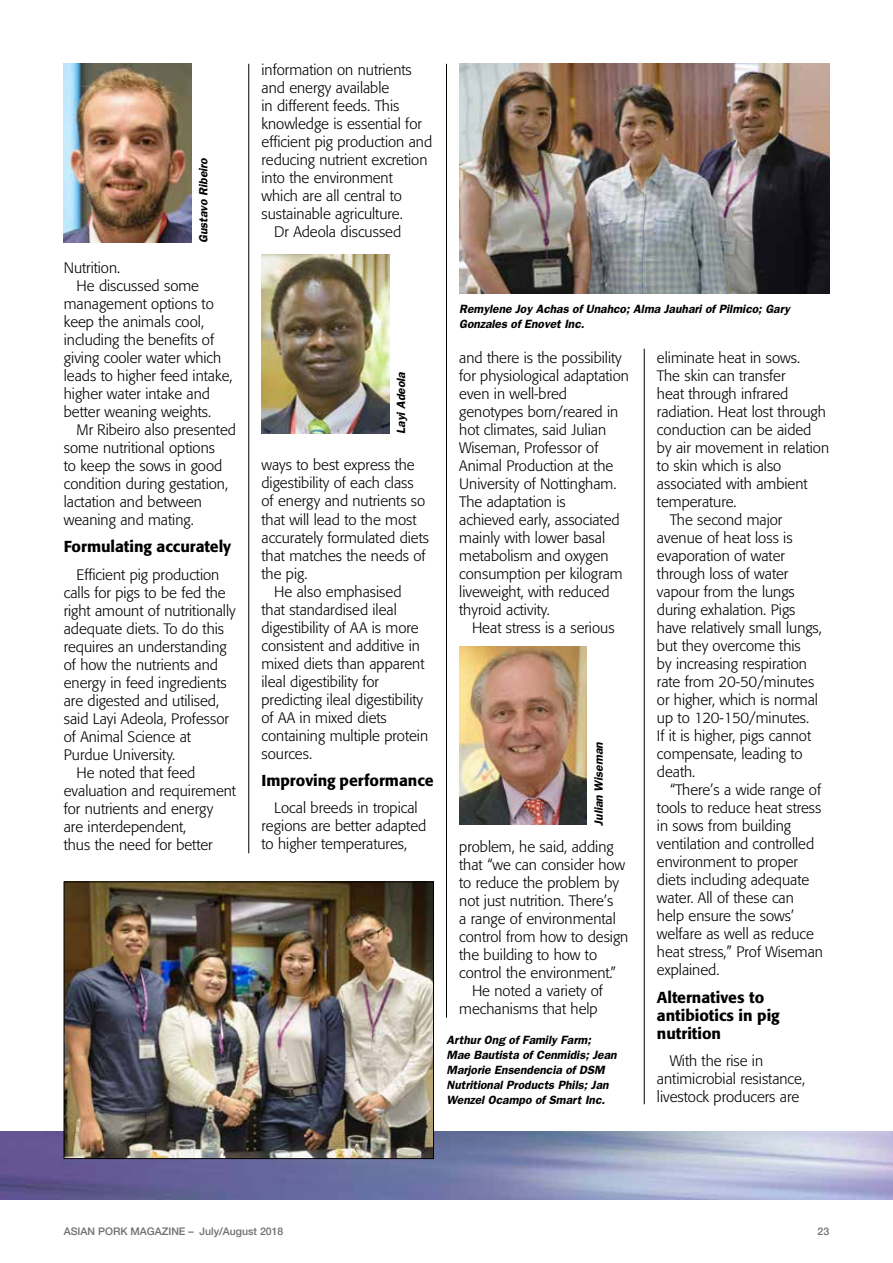
<style>
.page{position:relative;width:893px;height:1263px;background:#fff}
.page>*{position:absolute;margin:0;border:0;box-sizing:border-box;transform-origin:0 0}
.t1{font:500 15.75px/18px "Formata";color:#000}
.t2{font:300 15px/18px "Formata";color:#000}
.t3{font:italic 600 12px/15px "Franklin Gothic";color:#000}
.t4{font:500 10.5px "Helvetica Neue LT";color:#6d6e71}
</style>
<div class="page">
<img style="left:0;top:1131px;width:893px;height:68px">
<img style="left:64px;top:64px;width:127px;height:178px">
<img style="left:261px;top:254px;width:128px;height:179px">
<img style="left:459px;top:646px;width:128px;height:179px">
<img style="left:66px;top:884px;width:366px;height:273px">
<div style="left:64px;top:882px;width:370px;height:277px;border:1px solid #000"></div>
<img style="left:459px;top:64px;width:370px;height:229px">
<hr style="left:248px;top:64px;width:1px;height:789px;background:#000">
<hr style="left:446px;top:64px;width:1px;height:954px;background:#000">
<hr style="left:644px;top:349px;width:1px;height:755px;background:#000">
<p class="t3" style="left:195px;top:243px;width:87px;rotate:-90deg">Gustavo Ribeiro</p>
<p class="t2" style="left:64px;top:259px;width:58px">Nutrition.</p>
<p class="t2" style="left:77px;top:277px;width:124px">He discussed some</p>
<p class="t2" style="left:64px;top:295px;width:152px">management options to</p>
<p class="t2" style="left:64px;top:313px;width:142px">keep the animals cool,</p>
<p class="t2" style="left:64px;top:331px;width:152px">including the benefits of</p>
<p class="t2" style="left:64px;top:349px;width:159px">giving cooler water which</p>
<p class="t2" style="left:64px;top:367px;width:170px">leads to higher feed intake,</p>
<p class="t2" style="left:64px;top:385px;width:148px">higher water intake and</p>
<p class="t2" style="left:64px;top:403px;width:149px">better weaning weights.</p>
<p class="t2" style="left:77px;top:421px;width:161px">Mr Ribeiro also presented</p>
<p class="t2" style="left:64px;top:439px;width:153px">some nutritional options</p>
<p class="t2" style="left:64px;top:457px;width:160px">to keep the sows in good</p>
<p class="t2" style="left:64px;top:475px;width:166px">condition during gestation,</p>
<p class="t2" style="left:64px;top:493px;width:140px">lactation and between</p>
<p class="t2" style="left:64px;top:511px;width:132px">weaning and mating.</p>
<p class="t1" style="left:64px;top:537px;width:169px">Formulating accurately</p>
<p class="t2" style="left:77px;top:565px;width:144px">Efficient pig production</p>
<p class="t2" style="left:64px;top:583px;width:163px">calls for pigs to be fed the</p>
<p class="t2" style="left:64px;top:601px;width:173px">right amount of nutritionally</p>
<p class="t2" style="left:64px;top:619px;width:162px">adequate diets. To do this</p>
<p class="t2" style="left:64px;top:637px;width:164px">requires an understanding</p>
<p class="t2" style="left:64px;top:655px;width:156px">of how the nutrients and</p>
<p class="t2" style="left:64px;top:673px;width:164px">energy in feed ingredients</p>
<p class="t2" style="left:64px;top:691px;width:157px">are digested and utilised,</p>
<p class="t2" style="left:64px;top:709px;width:167px">said Layi Adeola, Professor</p>
<p class="t2" style="left:64px;top:727px;width:129px">of Animal Science at</p>
<p class="t2" style="left:64px;top:745px;width:113px">Purdue University.</p>
<p class="t2" style="left:77px;top:763px;width:120px">He noted that feed</p>
<p class="t2" style="left:64px;top:781px;width:174px">evaluation and requirement</p>
<p class="t2" style="left:64px;top:799px;width:151px">for nutrients and energy</p>
<p class="t2" style="left:64px;top:817px;width:124px">are interdependent,</p>
<p class="t2" style="left:64px;top:835px;width:150px">thus the need for better</p>
<p class="t2" style="left:262px;top:61px;width:152px">information on nutrients</p>
<p class="t2" style="left:262px;top:79px;width:129px">and energy available</p>
<p class="t2" style="left:262px;top:97px;width:139px">in different feeds. This</p>
<p class="t2" style="left:262px;top:115px;width:162px">knowledge is essential for</p>
<p class="t2" style="left:262px;top:133px;width:172px">efficient pig production and</p>
<p class="t2" style="left:262px;top:151px;width:168px">reducing nutrient excretion</p>
<p class="t2" style="left:262px;top:169px;width:133px">into the environment</p>
<p class="t2" style="left:262px;top:187px;width:142px">which are all central to</p>
<p class="t2" style="left:262px;top:205px;width:143px">sustainable agriculture.</p>
<p class="t2" style="left:274px;top:223px;width:128px">Dr Adeola discussed</p>
<p class="t3" style="left:393px;top:434px;width:63px;rotate:-90deg">Layi Adeola</p>
<p class="t2" style="left:261px;top:456px;width:155px">ways to best express the</p>
<p class="t2" style="left:261px;top:474px;width:154px">digestibility of each class</p>
<p class="t2" style="left:261px;top:492px;width:165px">of energy and nutrients so</p>
<p class="t2" style="left:261px;top:510px;width:157px">that will lead to the most</p>
<p class="t2" style="left:261px;top:528px;width:169px">accurately formulated diets</p>
<p class="t2" style="left:261px;top:546px;width:166px">that matches the needs of</p>
<p class="t2" style="left:261px;top:564px;width:47px">the pig.</p>
<p class="t2" style="left:274px;top:582px;width:129px">He also emphasised</p>
<p class="t2" style="left:261px;top:600px;width:137px">that standardised ileal</p>
<p class="t2" style="left:261px;top:618px;width:159px">digestibility of AA is more</p>
<p class="t2" style="left:261px;top:636px;width:160px">consistent and additive in</p>
<p class="t2" style="left:261px;top:654px;width:164px">mixed diets than apparent</p>
<p class="t2" style="left:261px;top:672px;width:119px">ileal digestibility for</p>
<p class="t2" style="left:261px;top:690px;width:163px">predicting ileal digestibility</p>
<p class="t2" style="left:261px;top:708px;width:127px">of AA in mixed diets</p>
<p class="t2" style="left:261px;top:726px;width:168px">containing multiple protein</p>
<p class="t2" style="left:261px;top:744px;width:52px">sources.</p>
<p class="t1" style="left:261px;top:771px;width:174px">Improving performance</p>
<p class="t2" style="left:262px;top:799px;width:166px;text-indent:13px">Local breeds in tropical regions are better adapted to higher temperatures,</p>
<p class="t3" style="left:459px;top:301px;width:332px">Remylene Joy Achas of Unahco; Alma Jauhari of Pilmico; Gary<br>Gonzales of Enovet Inc.</p>
<p class="t2" style="left:459px;top:349px;width:171px">and there is the possibility for physiological adaptation even in well-bred genotypes born/reared in hot climates, said Julian<br>Wiseman, Professor of<br>Animal Production at the<br>University of Nottingham.<br>The adaptation is<br>achieved early, associated mainly with lower basal metabolism and oxygen consumption per kilogram liveweight, with reduced thyroid activity.</p>
<p class="t2" style="left:472px;top:619px;width:144px">Heat stress is a serious</p>
<p class="t3" style="left:591px;top:826px;width:85px;rotate:-90deg">Julian Wiseman</p>
<p class="t2" style="left:459px;top:838px;width:156px">problem, he said, adding</p>
<p class="t2" style="left:459px;top:856px;width:168px">that “we can consider how</p>
<p class="t2" style="left:459px;top:874px;width:161px">to reduce the problem by</p>
<p class="t2" style="left:459px;top:892px;width:156px">not just nutrition. There’s</p>
<p class="t2" style="left:459px;top:910px;width:158px">a range of environmental</p>
<p class="t2" style="left:459px;top:928px;width:171px">control from how to design</p>
<p class="t2" style="left:459px;top:946px;width:139px">the building to how to</p>
<p class="t2" style="left:459px;top:964px;width:158px">control the environment.”</p>
<p class="t2" style="left:472px;top:982px;width:133px">He noted a variety of</p>
<p class="t2" style="left:459px;top:1000px;width:140px">mechanisms that help</p>
<p class="t3" style="left:446px;top:1032px;width:172px">Arthur Ong of Family Farm;<br>Mae Bautista of Cenmidis; Jean<br>Marjorie Ensendencia of DSM<br>Nutritional Products Phils; Jan<br>Wenzel Ocampo of Smart Inc.</p>
<p class="t2" style="left:657px;top:349px;width:145px">eliminate heat in sows.</p>
<p class="t2" style="left:657px;top:367px;width:130px">The skin can transfer</p>
<p class="t2" style="left:657px;top:385px;width:133px">heat through infrared</p>
<p class="t2" style="left:657px;top:403px;width:170px">radiation. Heat lost through</p>
<p class="t2" style="left:657px;top:421px;width:156px">conduction can be aided</p>
<p class="t2" style="left:657px;top:439px;width:174px">by air movement in relation</p>
<p class="t2" style="left:657px;top:457px;width:126px">to skin which is also</p>
<p class="t2" style="left:657px;top:475px;width:152px">associated with ambient</p>
<p class="t2" style="left:657px;top:493px;width:81px">temperature.</p>
<p class="t2" style="left:670px;top:511px;width:114px">The second major</p>
<p class="t2" style="left:657px;top:529px;width:137px">avenue of heat loss is</p>
<p class="t2" style="left:657px;top:547px;width:129px">evaporation of water</p>
<p class="t2" style="left:657px;top:565px;width:133px">through loss of water</p>
<p class="t2" style="left:657px;top:583px;width:139px">vapour from the lungs</p>
<p class="t2" style="left:657px;top:601px;width:140px">during exhalation. Pigs</p>
<p class="t2" style="left:657px;top:619px;width:167px">have relatively small lungs,</p>
<p class="t2" style="left:657px;top:637px;width:145px">but they overcome this</p>
<p class="t2" style="left:657px;top:655px;width:152px">by increasing respiration</p>
<p class="t2" style="left:657px;top:673px;width:159px">rate from 20-50/minutes</p>
<p class="t2" style="left:657px;top:691px;width:162px">or higher, which is normal</p>
<p class="t2" style="left:657px;top:709px;width:154px">up to 120-150/minutes.</p>
<p class="t2" style="left:657px;top:727px;width:156px">If it is higher, pigs cannot</p>
<p class="t2" style="left:657px;top:745px;width:147px">compensate, leading to</p>
<p class="t2" style="left:657px;top:763px;width:40px">death.</p>
<p class="t2" style="left:670px;top:781px;width:153px">“There’s a wide range of</p>
<p class="t2" style="left:657px;top:799px;width:166px">tools to reduce heat stress</p>
<p class="t2" style="left:657px;top:817px;width:136px">in sows from building</p>
<p class="t2" style="left:657px;top:835px;width:159px">ventilation and controlled</p>
<p class="t2" style="left:657px;top:853px;width:143px">environment to proper</p>
<p class="t2" style="left:657px;top:871px;width:154px">diets including adequate</p>
<p class="t2" style="left:657px;top:889px;width:138px">water. All of these can</p>
<p class="t2" style="left:657px;top:907px;width:139px">help ensure the sows’</p>
<p class="t2" style="left:657px;top:925px;width:158px">welfare as well as reduce</p>
<p class="t2" style="left:657px;top:943px;width:168px">heat stress,” Prof Wiseman</p>
<p class="t2" style="left:657px;top:961px;width:64px">explained.</p>
<p class="t1" style="left:657px;top:988px;width:124px">Alternatives to antibiotics in pig nutrition</p>
<p class="t2" style="left:657px;top:1052px;width:150px;text-indent:13px">With the rise in antimicrobial resistance, livestock producers are</p>
<p class="t4" style="left:64px;top:1225px;width:221px">ASIAN PORK MAGAZINE – July/August 2018</p>
<p class="t4" style="left:817px;top:1225px;width:13px">23</p>
</div>
